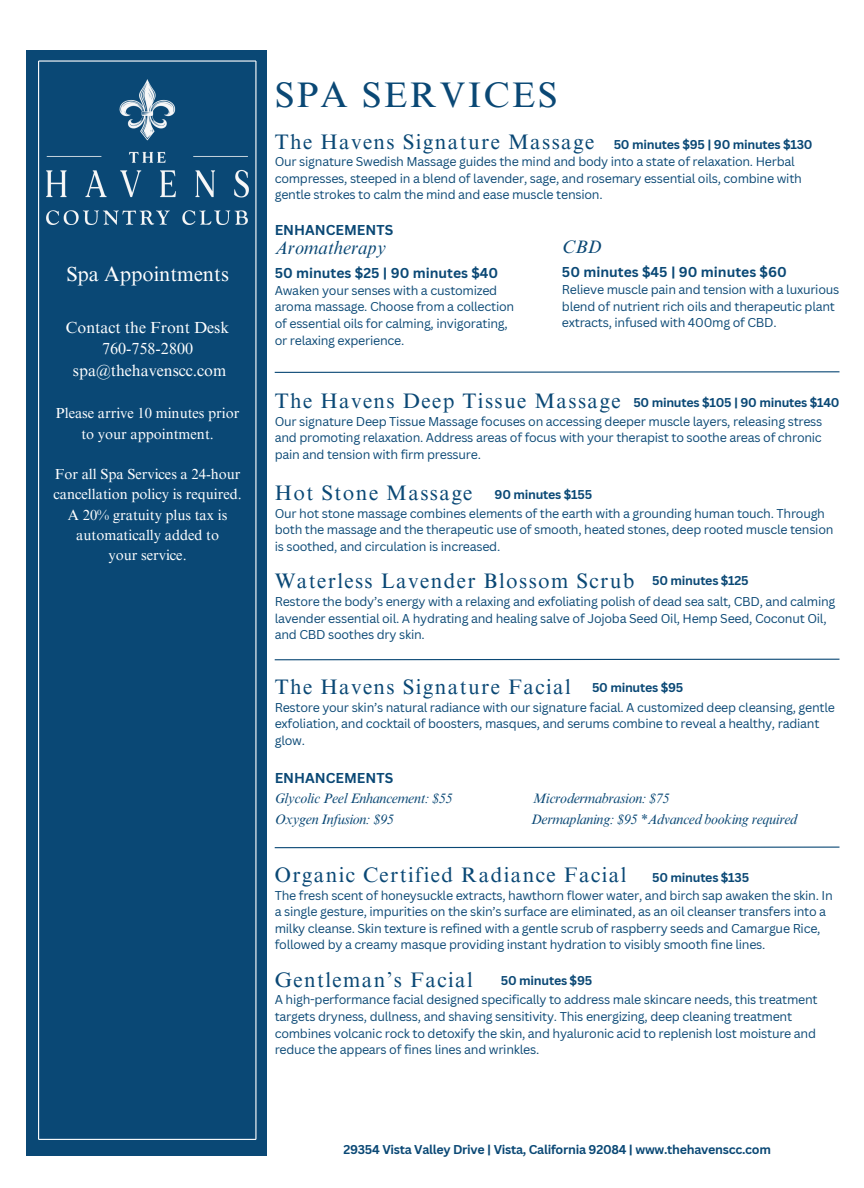
<style>
.page{position:relative;width:864px;height:1188px;background:#fff}
.page>*{position:absolute;margin:0;border:0;box-sizing:border-box;transform-origin:0 0}
.t1{font:35.55px "Times NRMT Pro";letter-spacing:.07em;color:#0a4875}
.t2{font:21px "Times NRMT Pro";letter-spacing:.07em;color:#0a4875}
.t3{font:20.4px "Times NRMT Pro";color:#fff}
.t4{font:italic 18.45px "Times NRMT Pro";color:#0a4875}
.t5{font:16.05px "Times NRMT Pro";color:#fff}
.t6{font:14.55px/20.2px "Times NRMT Pro";color:#fff;text-align:center}
.t7{font:italic 13.95px "Times NRMT Pro";letter-spacing:-.02em;color:#0a4875}
.t8{font:700 13.95px "Canva Sans";color:#0a4875}
.t9{font:12.45px/16.6px "Canva Sans";letter-spacing:-.02em;color:#0a4875}
.t10{font:700 12.45px "Canva Sans";letter-spacing:-.02em;color:#0a4875}
</style>
<div class="page">
<div style="left:26px;top:50px;width:241px;height:1106px;background:#0a4875"></div>
<hr style="left:38px;top:61px;width:1px;height:1078px;background:#fff">
<hr style="left:255px;top:61px;width:2px;height:1078px;background:#fff">
<hr style="left:39px;top:1139px;width:217px;height:1px;background:#fff">
<hr style="left:39px;top:60px;width:217px;height:2px;background:#fff">
<img style="left:47px;top:79px;width:201px;height:145px">
<svg style="left:274px;top:371px;width:566px;height:2px"></svg>
<svg style="left:274px;top:658px;width:566px;height:3px"></svg>
<svg style="left:274px;top:846px;width:566px;height:3px"></svg>
<p class="t3" style="left:66px;top:266px;width:164px">Spa Appointments</p>
<p class="t5" style="left:66px;top:321px;width:165px">Contact the Front Desk</p>
<p class="t5" style="left:102px;top:343px;width:92px">760-758-2800</p>
<p class="t5" style="left:73px;top:364px;width:155px">spa@thehavenscc.com</p>
<p class="t6" style="left:56px;top:405px;width:185px">Please arrive 10 minutes prior</p>
<p class="t6" style="left:81px;top:425px;width:134px">to your appointment.</p>
<p class="t6" style="left:54px;top:466px;width:190px">For all Spa Services a 24-hour cancellation policy is required.<br>A 20% gratuity plus tax is automatically added to</p>
<p class="t6" style="left:109px;top:547px;width:79px">your service.</p>
<p class="t1" style="left:275px;top:82px;width:284px">SPA SERVICES</p>
<p class="t2" style="left:275px;top:133px;width:321px">The Havens Signature Massage</p>
<p class="t9" style="left:275px;top:153px;width:529px">Our signature Swedish Massage guides the mind and body into a state of relaxation. Herbal compresses, steeped in a blend of lavender, sage, and rosemary essential oils, combine with gentle strokes to calm the mind and ease muscle tension.</p>
<p class="t8" style="left:275px;top:220px;width:120px">ENHANCEMENTS</p>
<p class="t4" style="left:275px;top:241px;width:113px">Aromatherapy</p>
<p class="t8" style="left:275px;top:263px;width:225px">50 minutes $25 | 90 minutes $40</p>
<p class="t9" style="left:275px;top:282px;width:224px">Awaken your senses with a customized</p>
<p class="t9" style="left:275px;top:298px;width:241px">aroma massage. Choose from a collection</p>
<p class="t9" style="left:275px;top:315px;width:235px">of essential oils for calming, invigorating,</p>
<p class="t9" style="left:275px;top:331px;width:131px">or relaxing experience.</p>
<p class="t10" style="left:614px;top:136px;width:200px">50 minutes $95 | 90 minutes $130</p>
<p class="t4" style="left:562px;top:240px;width:41px">CBD</p>
<p class="t8" style="left:562px;top:262px;width:226px">50 minutes $45 | 90 minutes $60</p>
<p class="t9" style="left:562px;top:281px;width:279px">Relieve muscle pain and tension with a luxurious blend of nutrient rich oils and therapeutic plant extracts, infused with 400mg of CBD.</p>
<p class="t2" style="left:275px;top:393px;width:347px">The Havens Deep Tissue Massage</p>
<p class="t9" style="left:275px;top:412px;width:549px;text-align:justify">Our signature Deep Tissue Massage focuses on accessing deeper muscle layers, releasing stress and promoting relaxation. Address areas of focus with your therapist to soothe areas of chronic pain and tension with firm pressure.</p>
<p class="t2" style="left:275px;top:485px;width:199px">Hot Stone Massage</p>
<p class="t9" style="left:275px;top:505px;width:560px">Our hot stone massage combines elements of the earth with a grounding human touch. Through both the massage and the therapeutic use of smooth, heated stones, deep rooted muscle tension is soothed, and circulation is increased.</p>
<p class="t2" style="left:275px;top:573px;width:361px">Waterless Lavender Blossom Scrub</p>
<p class="t9" style="left:275px;top:593px;width:562px">Restore the body’s energy with a relaxing and exfoliating polish of dead sea salt, CBD, and calming lavender essential oil. A hydrating and healing salve of Jojoba Seed Oil, Hemp Seed, Coconut Oil, and CBD soothes dry skin.</p>
<p class="t2" style="left:275px;top:679px;width:298px">The Havens Signature Facial</p>
<p class="t9" style="left:275px;top:699px;width:562px">Restore your skin’s natural radiance with our signature facial. A customized deep cleansing, gentle exfoliation, and cocktail of boosters, masques, and serums combine to reveal a healthy, radiant glow.</p>
<p class="t8" style="left:275px;top:769px;width:120px">ENHANCEMENTS</p>
<p class="t7" style="left:275px;top:793px;width:180px">Glycolic Peel Enhancement: $55</p>
<p class="t7" style="left:532px;top:793px;width:139px">Microdermabrasion: $75</p>
<p class="t7" style="left:275px;top:814px;width:121px">Oxygen Infusion: $95</p>
<p class="t7" style="left:531px;top:814px;width:268px">Dermaplaning: $95 *Advanced booking required</p>
<p class="t2" style="left:275px;top:867px;width:353px">Organic Certified Radiance Facial</p>
<p class="t9" style="left:275px;top:887px;width:560px">The fresh scent of honeysuckle extracts, hawthorn flower water, and birch sap awaken the skin. In a single gesture, impurities on the skin’s surface are eliminated, as an oil cleanser transfers into a milky cleanse. Skin texture is refined with a gentle scrub of raspberry seeds and Camargue Rice, followed by a creamy masque providing instant hydration to visibly smooth fine lines.</p>
<p class="t2" style="left:275px;top:972px;width:200px">Gentleman’s Facial</p>
<p class="t9" style="left:275px;top:991px;width:545px">A high-performance facial designed specifically to address male skincare needs, this treatment targets dryness, dullness, and shaving sensitivity. This energizing, deep cleaning treatment combines volcanic rock to detoxify the skin, and hyaluronic acid to replenish lost moisture and reduce the appears of fines lines and wrinkles.</p>
<p class="t10" style="left:633px;top:394px;width:208px">50 minutes $105 | 90 minutes $140</p>
<p class="t10" style="left:495px;top:486px;width:99px">90 minutes $155</p>
<p class="t10" style="left:652px;top:572px;width:98px">50 minutes $125</p>
<p class="t10" style="left:592px;top:679px;width:93px">50 minutes $95</p>
<p class="t10" style="left:652px;top:869px;width:98px">50 minutes $135</p>
<p class="t10" style="left:501px;top:972px;width:93px">50 minutes $95</p>
<p class="t10" style="left:343px;top:1141px;width:429px">29354 Vista Valley Drive | Vista, California 92084 | www.thehavenscc.com</p>
</div>
